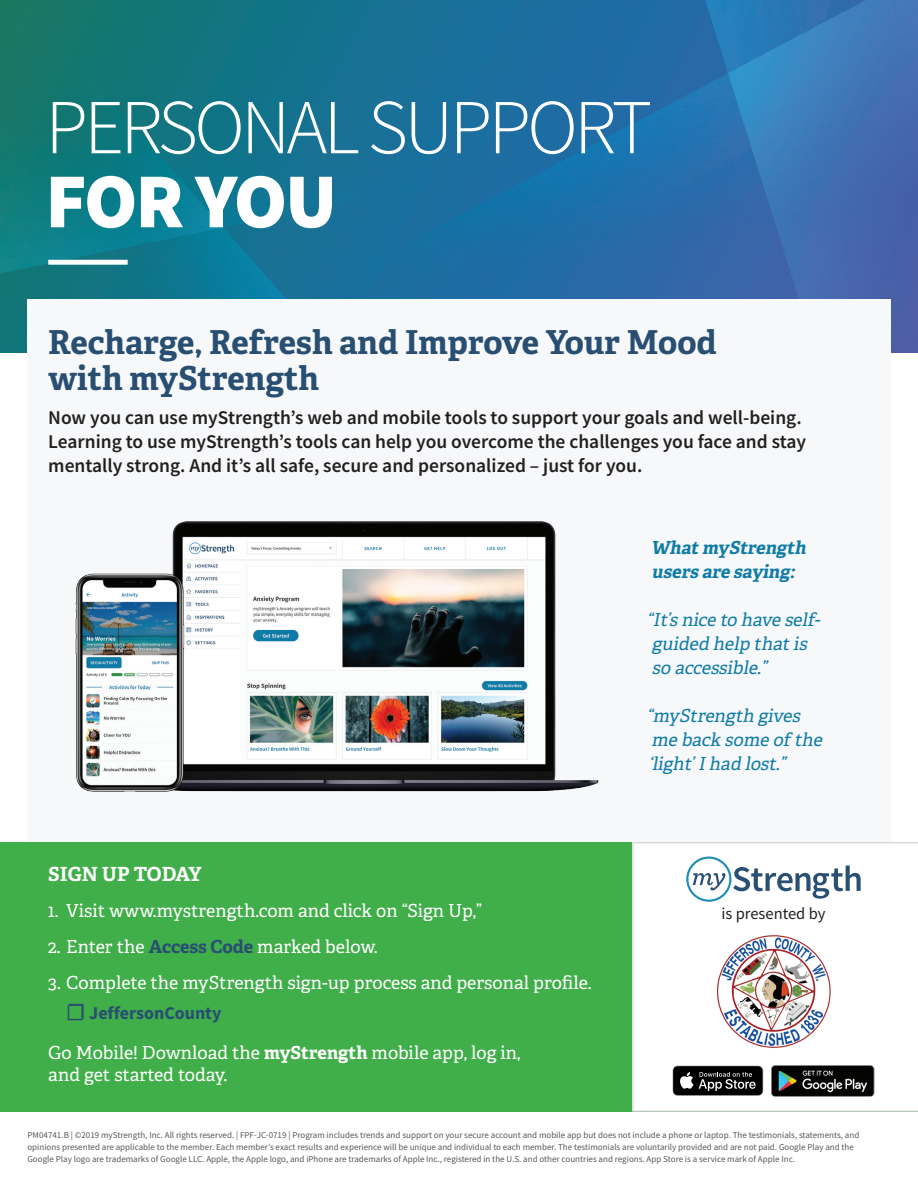
<style>
.page{position:relative;width:918px;height:1188px;background:#fff}
.page>*{position:absolute;margin:0;border:0;box-sizing:border-box;transform-origin:0 0}
.t1{font:300 77.7px "Source Sans Pro";letter-spacing:-.05em;color:#fff}
.t2{font:900 77.7px "Source Sans Pro";letter-spacing:-.035em;color:#fff}
.t3{font:700 33px/36px "Adelle";color:#284e72}
.t4{font:600 19.5px/24px "Source Sans Pro";color:#231f20}
.t5{font:700 19.5px "Adelle";color:#fff}
.t6{font:18px/22.5px "Adelle";color:#fff}
.t7{font:italic 18px/24px "Adelle";color:#0f7ca7}
.t8{font:italic 700 18px/24px "Adelle";color:#0f7ca7}
.t9{font:700 18px "Source Sans Pro";color:#284e72}
.t10{font:16.5px "Source Sans Pro";color:#231f20}
.t11{font:9px/12px "Source Sans Pro";color:#57585a}
.s1{font-weight:700;color:#284e72}
.s2{font-size:24px}
.s3{font-weight:700}
</style>
<div class="page">
<img style="left:0;top:0;width:918px;height:352px">
<div style="left:27px;top:299px;width:864px;height:773px;background:#f7f8f9"></div>
<div style="left:0;top:842px;width:918px;height:270px;background:#40ae49"></div>
<div style="left:48px;top:260px;width:80px;height:5px;background:#fff"></div>
<div style="left:632px;top:842px;width:286px;height:270px;background:#fff"></div>
<svg style="left:686px;top:857px;width:175px;height:45px;background:#ced9e2"></svg>
<img style="left:75px;top:521px;width:524px;height:271px">
<svg style="left:673px;top:1066px;width:90px;height:30px;background:#2f2f30"></svg>
<img style="left:772px;top:1066px;width:102px;height:30px">
<img style="left:714px;top:931px;width:119px;height:119px">
<h1 class="t1" style="left:45px;top:80px;width:608px">PERSONAL SUPPORT</h1>
<h1 class="t2" style="left:45px;top:148px;width:293px">FOR YOU</h1>
<h2 class="t3" style="left:48px;top:325px;width:670px">Recharge, Refresh and Improve Your Mood with myStrength</h2>
<p class="t4" style="left:48px;top:405px;width:759px">Now you can use myStrength’s web and mobile tools to support your goals and well-being.<br>Learning to use myStrength’s tools can help you overcome the challenges you face and stay mentally strong. And it’s all safe, secure and personalized – just for you.</p>
<h3 class="t5" style="left:48px;top:861px;width:155px">SIGN UP TODAY</h3>
<h3 class="t6" style="left:48px;top:899px;width:435px">1. Visit www.mystrength.com and click on “Sign Up,”</h3>
<h3 class="t6" style="left:48px;top:935px;width:331px">2. Enter the <span class="s1">Access Code</span> marked below.</h3>
<h3 class="t6" style="left:48px;top:971px;width:545px">3. Complete the myStrength sign-up process and personal profile.</h3>
<h3 class="t9" style="left:66px;top:1000px;width:157px"><span class="s2">☐</span> JeffersonCounty</h3>
<h3 class="t6" style="left:48px;top:1042px;width:474px">Go Mobile! Download the <span class="s3">myStrength</span> mobile app, log in, and get started today.</h3>
<h3 class="t8" style="left:651px;top:535px;width:160px">What myStrength users are saying:</h3>
<h3 class="t7" style="left:647px;top:608px;width:178px">“It’s nice to have self&shy;guided help thatis so accessible.”</h3>
<h3 class="t7" style="left:647px;top:704px;width:181px">“myStrength gives me back some of the ‘light’Ihad lost.”</h3>
<h3 class="t10" style="left:721px;top:903px;width:106px">is presented by</h3>
<p class="t11" style="left:27px;top:1129px;width:833px">PM04741.B | ©2019 myStrength, Inc. All rights reserved. | FPF-JC-0719 | Program includes trends and support on your secure account and mobile app but does not include a phone or laptop. The testimonials, statements, and opinions presented are applicable to the member. Each member’s exact results and experience will be unique and individual to each member. The testimonials are voluntarily provided and are not paid. Google Play and the<br>Google Play logo are trademarks of Google LLC. Apple, the Apple logo, and iPhone are trademarks of Apple Inc., registered in the U.S. and other countries and regions. App Store is a service mark of Apple Inc.</p>
</div>
